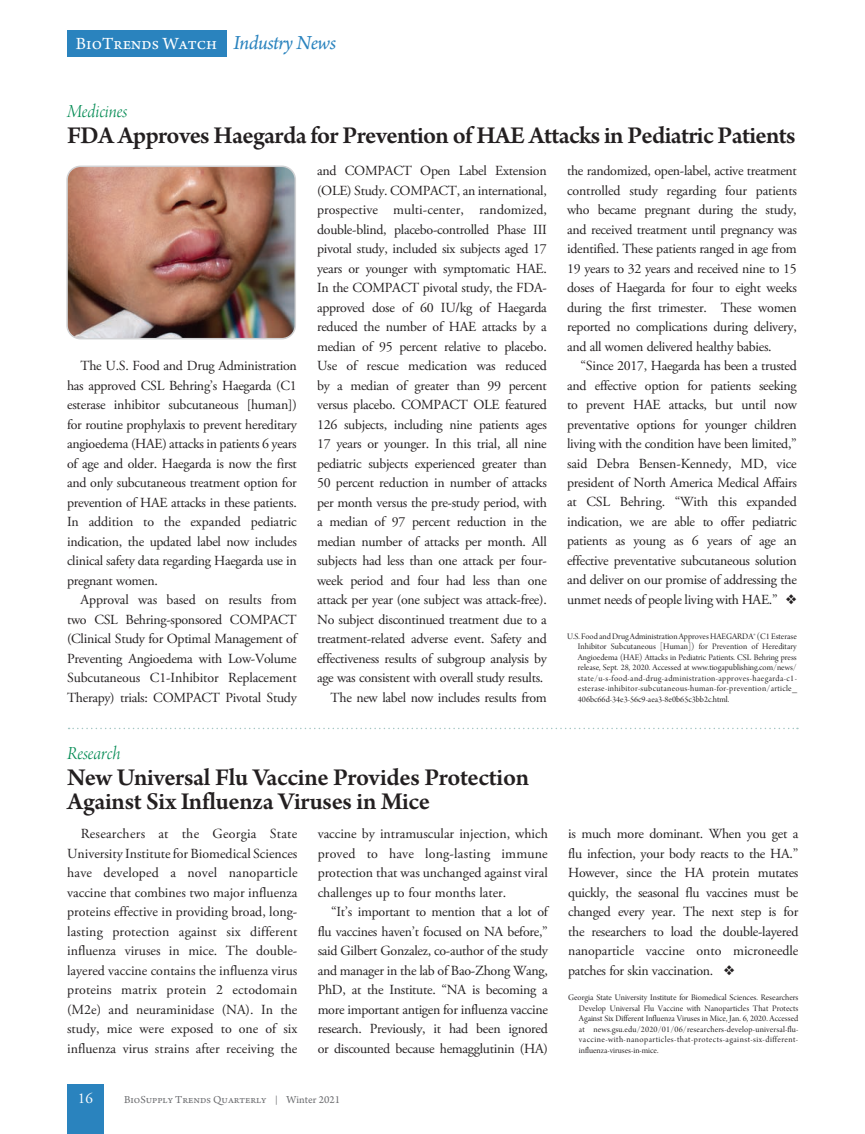
<style>
.page{position:relative;width:865px;height:1134px;background:#fff}
.page>*{position:absolute;margin:0;border:0;box-sizing:border-box;transform-origin:0 0}
.t1{font:600 25.5px/24px "Arno Pro";letter-spacing:-.025em;color:#231f20}
.t2{font:19.5px "Arno Pro Light Italic Display";color:#008a52}
.t3{font:18px "Arno Pro";color:#fff}
.t4{font:15px "Adobe Garamond Pro";color:#fff}
.t5{font:13.8px/19.5px "Adobe Garamond Pro";letter-spacing:-.02em;color:#231f20;text-align:justify}
.t6{font:11.25px "Arno Pro";color:#6c6d70}
.t7{font:9px/10.5px "Arno Pro Display";color:#231f20;text-align:justify}
.s1{font-style:italic;font-size:21px;color:#2a83be}
.s2{font-size:9px}
</style>
<div class="page">
<div style="left:67px;top:1084px;width:37px;height:50px;background:#2a83be"></div>
<div style="left:67px;top:30px;width:159px;height:27px;background:#2a83be"></div>
<svg style="left:68px;top:728px;width:729px;height:1px"></svg>
<img style="left:69px;top:166px;width:225px;height:173px">
<div style="left:66px;top:166px;width:230px;height:173px;border:2px solid #d1d2d4;border-radius:14px"></div>
<h3 class="t3" style="left:76px;top:33px;width:261px">BioTrends Watch <span class="s1">Industry News</span></h3>
<h2 class="t2" style="left:67px;top:101px;width:62px">Medicines</h2>
<h1 class="t1" style="left:67px;top:125px;width:729px">FDA Approves Haegarda for Prevention of HAE Attacks in Pediatric Patients</h1>
<p class="t5" style="left:67px;top:357px;width:231px;text-indent:14px">The U.S. Food and Drug Administration has approved CSL Behring’s Haegarda (C1 esterase inhibitor subcutaneous [human]) for routine prophylaxis to prevent hereditary angioedema (HAE) attacks in patients 6 years of age and older. Haegarda is now the first and only subcutaneous treatment option for prevention of HAE attacks in these patients.<br>In addition to the expanded pediatric indication, the updated label now includes clinical safety data regarding Haegarda use in pregnant women.</p>
<p class="t5" style="left:67px;top:591px;width:231px;text-indent:14px">Approval was based on results from two CSL Behring-sponsored COMPACT (Clinical Study for Optimal Management of Preventing Angioedema with Low-Volume Subcutaneous C1-Inhibitor Replacement Therapy) trials: COMPACT Pivotal Study</p>
<p class="t5" style="left:317px;top:162px;width:231px;text-align:right">and COMPACT Open Label Extension (OLE) Study. COMPACT, an international, prospective multi-center, randomized, double-blind, placebo-controlled Phase III pivotal study, included six subjects aged 17 years or younger with symptomatic HAE.<br>In the COMPACT pivotal study, the FDA&shy;approved dose of 60 IU/kg of Haegarda reduced the number of HAE attacks by a median of 95 percent relative to placebo.<br>Use of rescue medication was reduced by a median of greater than 99 percent versus placebo. COMPACT OLE featured 126 subjects, including nine patients ages 17 years or younger. In this trial, all nine pediatric subjects experienced greater than 50 percent reduction in number of attacks per month versus the pre-study period, with a median of 97 percent reduction in the median number of attacks per month. All subjects had less than one attack per four&shy;week period and four had less than one attack per year (one subject was attack-free).<br>No subject discontinued treatment due to a treatment-related adverse event. Safety and effectiveness results of subgroup analysis by age was consistent with overall study results.<br>The new label now includes results from</p>
<p class="t5" style="left:566px;top:161px;width:231px">the randomized, open-label, active treatment controlled study regarding four patients who became pregnant during the study, and received treatment until pregnancy was identified. These patients ranged in age from 19 years to 32 years and received nine to 15 doses of Haegarda for four to eight weeks during the first trimester. These women reported no complications during delivery, and all women delivered healthy babies.</p>
<p class="t5" style="left:566px;top:356px;width:231px;text-indent:14px">“Since 2017, Haegarda has been a trusted and effective option for patients seeking to prevent HAE attacks, but until now preventative options for younger children living with the condition have been limited,” said Debra Bensen-Kennedy, MD, vice president of North America Medical Affairs at CSL Behring. “With this expanded indication, we are able to offer pediatric patients as young as 6 years of age an effective preventative subcutaneous solution and deliver on our promise of addressing the unmet needs of people living with HAE.” ❖</p>
<p class="t7" style="left:577px;top:631px;width:220px;text-indent:-11px">U.S. Food and Drug Administration Approves HAEGARDA® (C1 Esterase Inhibitor Subcutaneous [Human]) for Prevention of Hereditary Angioedema (HAE) Attacks in Pediatric Patients. CSL Behring press release, Sept. 28, 2020. Accessed at www.tiogapublishing.com/news/ state/u-s-food-and-drug-administration-approves-haegarda-c1- esterase-inhibitor-subcutaneous-human-for-prevention/article_ 406bc66d-34e3-56c9-aea3-8e0b65c3bb2c.html.</p>
<h2 class="t2" style="left:67px;top:742px;width:55px">Research</h2>
<h1 class="t1" style="left:67px;top:767px;width:463px">New Universal Flu Vaccine Provides Protection<br>Against Six Influenza Viruses in Mice</h1>
<p class="t5" style="left:67px;top:825px;width:232px;text-indent:14px">Researchers at the Georgia State University Institute for Biomedical Sciences have developed a novel nanoparticle vaccine that combines two major influenza proteins effective in providing broad, long&shy;lasting protection against six different influenza viruses in mice. The double&shy;layered vaccine contains the influenza virus proteins matrix protein 2 ectodomain (M2e) and neuraminidase (NA). In the study, mice were exposed to one of six influenza virus strains after receiving the</p>
<p class="t5" style="left:317px;top:825px;width:231px">vaccine by intramuscular injection, which proved to have long-lasting immune protection that was unchanged against viral challenges up to four months later.</p>
<p class="t5" style="left:317px;top:903px;width:231px;text-indent:14px">“It’s important to mention that a lot of flu vaccines haven’t focused on NA before,” said Gilbert Gonzalez, co-author of the study and manager in the lab of Bao-Zhong Wang, PhD, at the Institute. “NA is becoming a more important antigen for influenza vaccine research. Previously, it had been ignored or discounted because hemagglutinin (HA)</p>
<p class="t4" style="left:78px;top:1090px;width:17px">16</p>
<p class="t6" style="left:124px;top:1093px;width:217px">BioSupply Trends Quarterly <span class="s2">|</span> Winter 2021</p>
<p class="t5" style="left:568px;top:825px;width:232px">is much more dominant. When you get a flu infection, your body reacts to the HA.” However, since the HA protein mutates quickly, the seasonal flu vaccines must be changed every year. The next step is for the researchers to load the double-layered nanoparticle vaccine onto microneedle patches for skin vaccination. ❖</p>
<p class="t7" style="left:578px;top:993px;width:221px;text-indent:-11px">Georgia State University Institute for Biomedical Sciences. Researchers Develop Universal Flu Vaccine with Nanoparticles That Protects Against Six Different Influenza Viruses in Mice, Jan. 6, 2020. Accessed at news.gsu.edu/2020/01/06/researchers-develop-universal-flu&shy;vaccine-with-nanoparticles-that-protects-against-six-different&shy;influenza-viruses-in-mice.</p>
</div>
